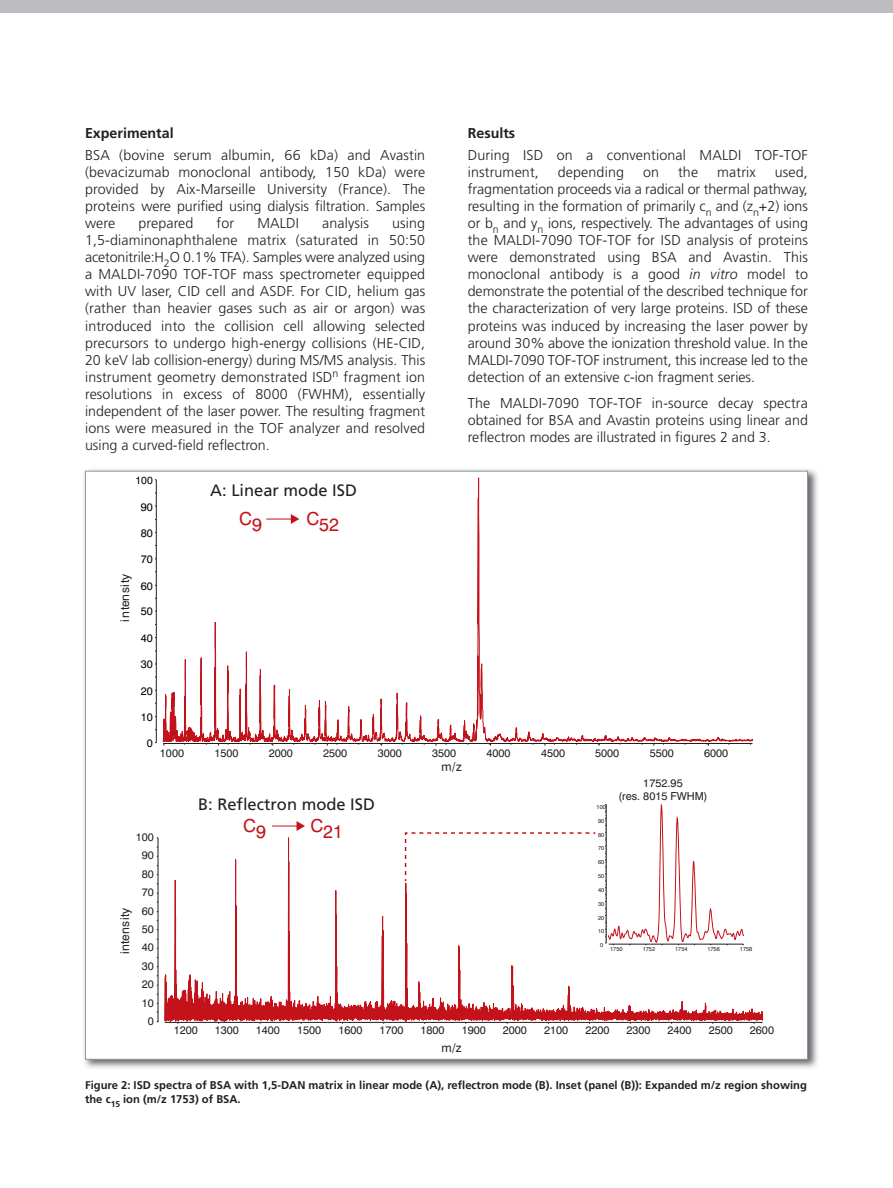
<style>
.page{position:relative;width:893px;height:1188px;background:#fff}
.page>*{position:absolute;margin:0;border:0;box-sizing:border-box;transform-origin:0 0}
.t1{font:18px "Swiss 721 BT";color:#c4121a}
.t2{font:16.5px "Frutiger";color:#231f20}
.t3{font:300 14.25px/17.1px "Frutiger";color:#231f20;text-align:justify}
.t4{font:700 14.25px "Frutiger";color:#231f20}
.t5{font:12px "Swiss 721 BT";letter-spacing:.025em;color:#231f20}
.t6{font:700 11.25px/13.5px "Frutiger";color:#231f20}
.t7{font:10.95px/13.2px "Swiss 721 BT";letter-spacing:-.005em;color:#231f20;text-align:center}
.t8{font:10.95px "Swiss 721 BT";letter-spacing:-.005em;color:#000001}
.t9{font:10.5px "Swiss 721 BT";color:#000001}
.t10{font:5.7px "Swiss 721 BT";letter-spacing:-.005em;color:#231f20}
.s1{font-style:italic}
</style>
<div class="page">
<div style="left:0;top:0;width:893px;height:13px;background:#bcbdc0"></div>
<img style="left:84px;top:469px;width:734px;height:599px">
<div style="left:86px;top:472px;width:721px;height:587px;background:#fff"></div>
<svg style="left:164px;top:469px;width:599px;height:599px"></svg>
<hr style="left:156px;top:480px;width:1px;height:263px;background:#231f20">
<svg style="left:162px;top:475px;width:591px;height:579px"></svg>
<svg style="left:404px;top:832px;width:191px;height:49px"></svg>
<svg style="left:266px;top:514px;width:33px;height:10px"></svg>
<svg style="left:272px;top:821px;width:33px;height:10px"></svg>
<svg style="left:605px;top:800px;width:139px;height:145px"></svg>
<svg style="left:156px;top:837px;width:3px;height:185px"></svg>
<svg style="left:442px;top:762px;width:20px;height:10px"></svg>
<p class="t4" style="left:85px;top:128px;width:90px">Experimental</p>
<p class="t3" style="left:85px;top:147px;width:342px">BSA (bovine serum albumin, 66 kDa) and Avastin (bevacizumab monoclonal antibody, 150 kDa) were provided by Aix-Marseille University (France). The proteins were purified using dialysis filtration. Samples were</p>
<p class="t3" style="left:138px;top:216px;width:57px">prepared</p>
<p class="t3" style="left:217px;top:216px;width:19px">for</p>
<p class="t3" style="left:257px;top:216px;width:43px">MALDI</p>
<p class="t3" style="left:322px;top:216px;width:48px">analysis</p>
<p class="t3" style="left:85px;top:216px;width:342px;text-indent:307px">using 1,5-diaminonaphthalene matrix (saturated in 50:50 acetonitrile:H<sub>2</sub>O 0.1% TFA). Samples were analyzed using a MALDI-7090 TOF-TOF mass spectrometer equipped with UV laser, CID cell and ASDF. For CID, helium gas (rather than heavier gases such as air or argon) was introduced into the collision cell allowing selected precursors to undergo high-energy collisions (HE-CID, 20 keV lab collision-energy) during MS/MS analysis. This instrument geometry demonstrated ISD<sup>n</sup> fragment ion resolutions in excess of 8000 (FWHM), essentially independent of the laser power. The resulting fragment ions were measured in the TOF analyzer and resolved using a curved-field reflectron.</p>
<p class="t9" style="left:136px;top:474px;width:19px">100</p>
<p class="t8" style="left:141px;top:500px;width:14px">90</p>
<p class="t8" style="left:141px;top:527px;width:14px">80</p>
<p class="t5" style="left:118px;top:622px;width:49px;rotate:-90deg">intensity</p>
<p class="t8" style="left:141px;top:553px;width:14px">70</p>
<p class="t8" style="left:141px;top:580px;width:14px">60</p>
<p class="t8" style="left:141px;top:604px;width:14px">50</p>
<p class="t8" style="left:141px;top:632px;width:14px">40</p>
<p class="t8" style="left:141px;top:658px;width:14px">30</p>
<p class="t8" style="left:141px;top:685px;width:14px">20</p>
<p class="t8" style="left:141px;top:711px;width:14px">10</p>
<p class="t2" style="left:210px;top:484px;width:148px">A: Linear mode ISD</p>
<p class="t1" style="left:239px;top:511px;width:24px">C9</p>
<p class="t1" style="left:306px;top:514px;width:34px">C52</p>
<p class="t4" style="left:468px;top:128px;width:49px">Results</p>
<p class="t3" style="left:468px;top:147px;width:342px">During ISD on a conventional MALDI TOF-TOF instrument,</p>
<p class="t3" style="left:468px;top:164px;width:342px;text-indent:307px">used, fragmentation proceeds via a radical or thermal pathway, resulting in the formation of primarily c<sub>n</sub> and (z<sub>n</sub>+2) ions or b<sub>n</sub> and y<sub>n</sub> ions, respectively. The advantages of using the MALDI-7090 TOF-TOF for ISD analysis of proteins were demonstrated using BSA and Avastin. This monoclonal antibody is a good <span class="s1">in vitro</span> model to demonstrate the potential of the described technique for the characterization of very large proteins. ISD of these proteins was induced by increasing the laser power by around 30% above the ionization threshold value. In the MALDI-7090 TOF-TOF instrument, this increase led to the detection of an extensive c-ion fragment series.</p>
<p class="t3" style="left:468px;top:395px;width:342px">The MALDI-7090 TOF-TOF in-source decay spectra obtained for BSA and Avastin proteins using linear and reflectron modes are illustrated in figures 2 and 3.</p>
<p class="t3" style="left:558px;top:164px;width:68px">depending</p>
<p class="t3" style="left:643px;top:164px;width:17px">on</p>
<p class="t3" style="left:678px;top:164px;width:22px">the</p>
<p class="t3" style="left:717px;top:164px;width:40px">matrix</p>
<p class="t8" style="left:147px;top:737px;width:8px">0</p>
<p class="t7" style="left:160px;top:746px;width:26px">1000</p>
<p class="t7" style="left:215px;top:746px;width:26px">1500</p>
<p class="t7" style="left:269px;top:746px;width:26px">2000</p>
<p class="t7" style="left:323px;top:746px;width:26px">2500</p>
<p class="t7" style="left:378px;top:746px;width:26px">3000</p>
<p class="t7" style="left:432px;top:746px;width:26px">3500</p>
<p class="t7" style="left:487px;top:746px;width:26px">4000</p>
<p class="t7" style="left:541px;top:746px;width:26px">4500</p>
<p class="t7" style="left:595px;top:746px;width:26px">5000</p>
<p class="t7" style="left:650px;top:746px;width:26px">5500</p>
<p class="t7" style="left:704px;top:746px;width:26px">6000</p>
<p class="t2" style="left:198px;top:798px;width:178px">B: Reflectron mode ISD</p>
<p class="t10" style="left:597px;top:804px;width:11px">100</p>
<p class="t7" style="left:618px;top:777px;width:91px">1752.95<br>(res. 8015 FWHM)</p>
<p class="t7" style="left:136px;top:831px;width:20px">100</p>
<p class="t7" style="left:142px;top:849px;width:14px">90</p>
<p class="t7" style="left:142px;top:867px;width:14px">80</p>
<p class="t5" style="left:118px;top:954px;width:48px;rotate:-90deg">intensity</p>
<p class="t7" style="left:142px;top:886px;width:14px">70</p>
<p class="t7" style="left:142px;top:904px;width:14px">60</p>
<p class="t7" style="left:142px;top:923px;width:14px">50</p>
<p class="t7" style="left:142px;top:941px;width:14px">40</p>
<p class="t7" style="left:142px;top:959px;width:14px">30</p>
<p class="t7" style="left:142px;top:978px;width:14px">20</p>
<p class="t7" style="left:142px;top:996px;width:14px">10</p>
<p class="t7" style="left:148px;top:1015px;width:8px">0</p>
<p class="t1" style="left:243px;top:818px;width:24px">C9</p>
<p class="t1" style="left:310px;top:821px;width:34px">C21</p>
<p class="t10" style="left:598px;top:817px;width:8px">90</p>
<p class="t10" style="left:598px;top:831px;width:8px">80</p>
<p class="t10" style="left:598px;top:845px;width:8px">70</p>
<p class="t10" style="left:598px;top:859px;width:8px">60</p>
<p class="t10" style="left:598px;top:873px;width:8px">50</p>
<p class="t10" style="left:598px;top:887px;width:8px">40</p>
<p class="t10" style="left:598px;top:901px;width:8px">30</p>
<p class="t10" style="left:598px;top:914px;width:8px">20</p>
<p class="t10" style="left:598px;top:928px;width:8px">10</p>
<p class="t10" style="left:600px;top:942px;width:5px">0</p>
<p class="t10" style="left:610px;top:946px;width:14px">1750</p>
<p class="t10" style="left:643px;top:946px;width:14px">1752</p>
<p class="t10" style="left:675px;top:946px;width:14px">1754</p>
<p class="t10" style="left:707px;top:946px;width:14px">1756</p>
<p class="t10" style="left:740px;top:946px;width:14px">1758</p>
<p class="t7" style="left:174px;top:1024px;width:26px">1200</p>
<p class="t7" style="left:215px;top:1024px;width:26px">1300</p>
<p class="t7" style="left:256px;top:1024px;width:26px">1400</p>
<p class="t7" style="left:297px;top:1024px;width:26px">1500</p>
<p class="t7" style="left:338px;top:1024px;width:26px">1600</p>
<p class="t7" style="left:380px;top:1024px;width:26px">1700</p>
<p class="t7" style="left:420px;top:1024px;width:26px">1800</p>
<p class="t7" style="left:462px;top:1024px;width:26px">1900</p>
<p class="t7" style="left:503px;top:1024px;width:26px">2000</p>
<p class="t7" style="left:544px;top:1024px;width:26px">2100</p>
<p class="t7" style="left:585px;top:1024px;width:26px">2200</p>
<p class="t7" style="left:626px;top:1024px;width:26px">2300</p>
<p class="t7" style="left:667px;top:1024px;width:26px">2400</p>
<p class="t7" style="left:709px;top:1024px;width:26px">2500</p>
<p class="t7" style="left:750px;top:1024px;width:26px">2600</p>
<p class="t5" style="left:441px;top:1040px;width:22px">m/z</p>
<p class="t6" style="left:85px;top:1080px;width:723px">Figure 2: ISD spectra of BSA with 1,5-DAN matrix in linear mode (A), reflectron mode (B). Inset (panel (B)): Expanded m/z region showing the c<sub>15</sub> ion (m/z 1753) of BSA.</p>
</div>
